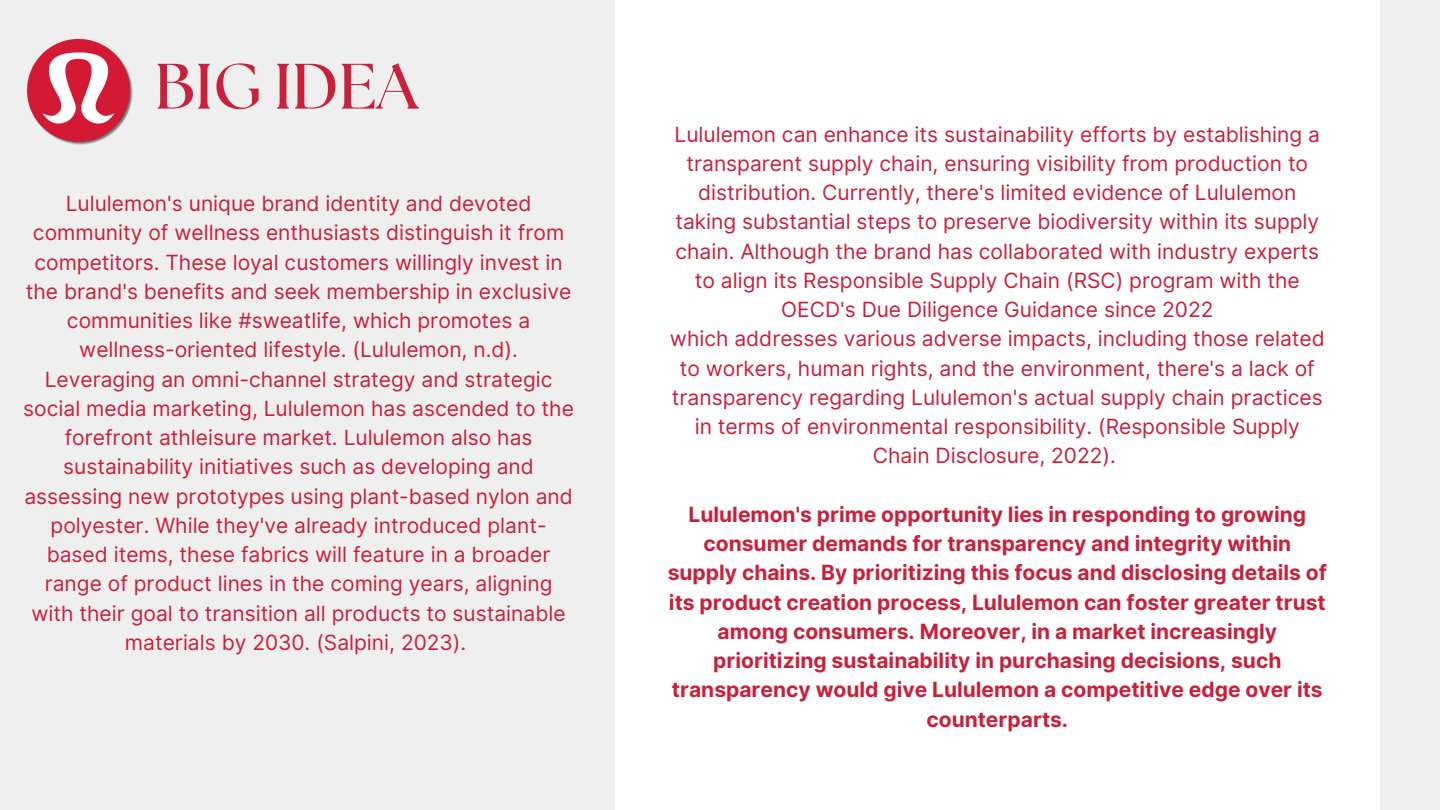
<style>
.page{position:relative;width:1440px;height:810px;background:#efefef}
.page>*{position:absolute;margin:0;border:0;box-sizing:border-box;transform-origin:0 0}
.t1{font:700 64px "The Seasons";color:#ca203b}
.t2{font:21px/29.2px "Inter";color:#ca203b;text-align:center}
.t3{font:700 21px/29.2px "Inter";color:#ca203b;text-align:center}
</style>
<div class="page">
<div style="left:615px;top:0;width:765px;height:810px;background:#fff"></div>
<img style="left:26px;top:38px;width:107px;height:107px">
<p class="t1" style="left:155px;top:57px;width:265px">BIG IDEA</p>
<h2 class="t2" style="left:23px;top:189px;width:552px">Lululemon's unique brand identity and devoted community of wellness enthusiasts distinguish it from competitors. These loyal customers willingly invest in the brand's benefits and seek membership in exclusive communities like #sweatlife, which promotes a wellness-oriented lifestyle. (Lululemon, n.d).<br>Leveraging an omni-channel strategy and strategic social media marketing, Lululemon has ascended to the forefront athleisure market. Lululemon also has sustainability initiatives such as developing and assessing new prototypes using plant-based nylon and polyester. While they've already introduced plant&shy;based items, these fabrics will feature in a broader range of product lines in the coming years, aligning with their goal to transition all products to sustainable materials by 2030. (Salpini, 2023).</h2>
<p class="t2" style="left:675px;top:119px;width:647px">Lululemon can enhance its sustainability efforts by establishing a transparent supply chain, ensuring visibility from production to distribution. Currently, there's limited evidence of Lululemon taking substantial steps to preserve biodiversity within its supply chain. Although the brand has collaborated with industry experts to align its Responsible Supply Chain (RSC) program with the OECD's Due Diligence Guidance since 2022</p>
<h1 class="t2" style="left:670px;top:324px;width:656px">which addresses various adverse impacts, including those related to workers, human rights, and the environment, there's a lack of transparency regarding Lululemon's actual supply chain practices in terms of environmental responsibility. (Responsible Supply Chain Disclosure, 2022).</h1>
<p class="t3" style="left:668px;top:500px;width:661px">Lululemon's prime opportunity lies in responding to growing consumer demands for transparency and integrity within supply chains. By prioritizing this focus and disclosing details of its product creation process, Lululemon can foster greater trust among consumers. Moreover, in a market increasingly prioritizing sustainability in purchasing decisions, such transparency would give Lululemon a competitive edge over its counterparts.</p>
</div>
